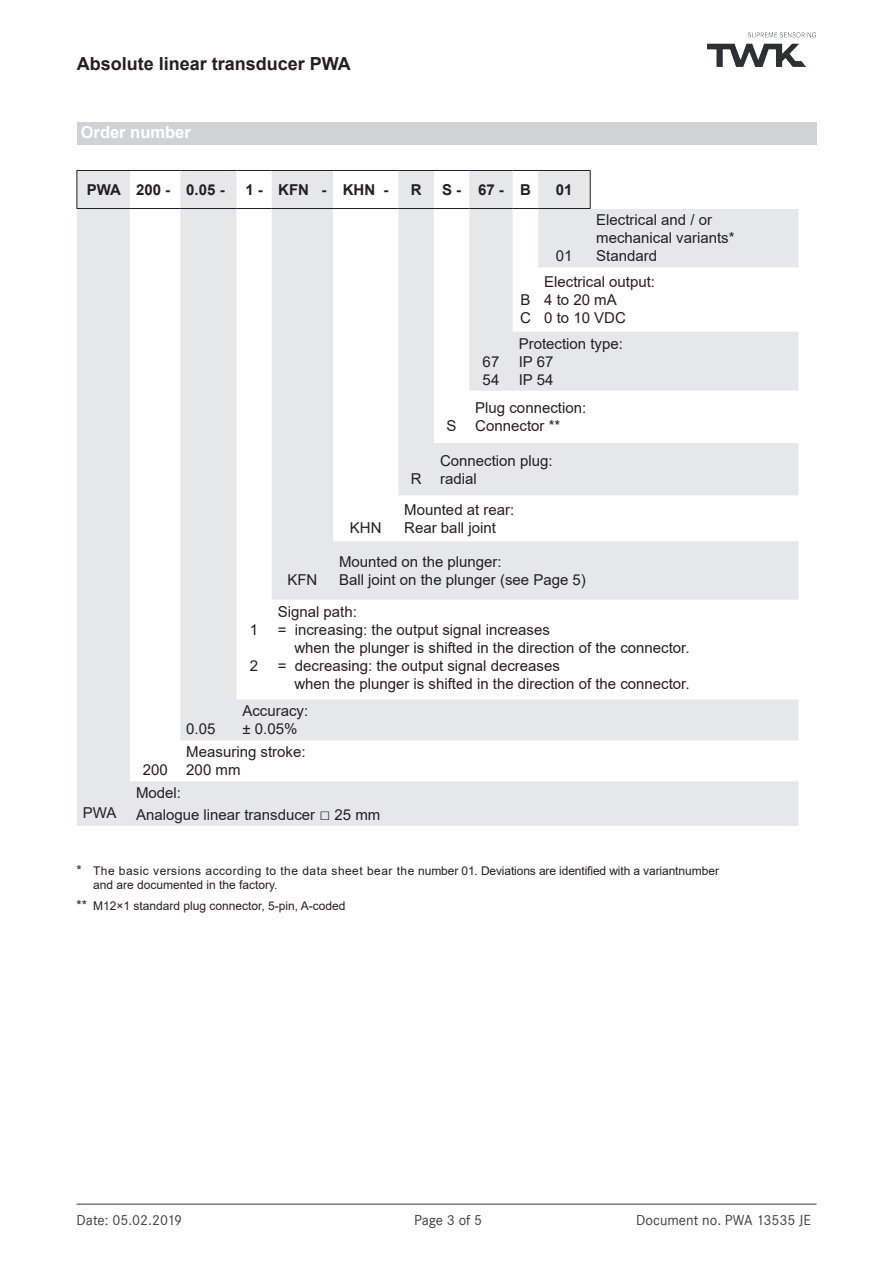
<style>
.page{position:relative;width:893px;height:1263px;background:#fff}
.page>*{position:absolute;margin:0;border:0;box-sizing:border-box;transform-origin:0 0}
.t1{font:700 18px "Arial";color:#231f20}
.t2{font:700 16.5px "Arial";color:#fff}
.t3{font:15px/18px "Arial";color:#231f20}
.t4{font:15px "Corporate S";color:#3e3e3f}
.t5{font:700 15px "Arial";color:#231f20}
.t6{font:12px/14.4px "Arial";color:#231f20}
.s1{font-size:18px}
.s2{font-size:13.5px}
</style>
<div class="page">
<hr style="left:77px;top:1203px;width:739px;height:2px;background:#7c7f81">
<img style="left:707px;top:33px;width:108px;height:33px">
<svg style="left:77px;top:171px;width:721px;height:655px;fill:#e6e7e9"></svg>
<div style="left:590px;top:170px;width:208px;height:38px;background:#fff"></div>
<hr style="left:77px;top:170px;width:53px;height:1px;background:#231f20">
<hr style="left:77px;top:171px;width:1px;height:37px;background:#231f20">
<hr style="left:130px;top:170px;width:50px;height:1px;background:#231f20">
<hr style="left:180px;top:170px;width:56px;height:1px;background:#231f20">
<hr style="left:236px;top:170px;width:36px;height:1px;background:#231f20">
<hr style="left:272px;top:170px;width:61px;height:1px;background:#231f20">
<hr style="left:333px;top:170px;width:65px;height:1px;background:#231f20">
<hr style="left:398px;top:170px;width:36px;height:1px;background:#231f20">
<hr style="left:434px;top:170px;width:35px;height:1px;background:#231f20">
<hr style="left:469px;top:170px;width:44px;height:1px;background:#231f20">
<svg style="left:513px;top:170px;width:25px;height:1px"></svg>
<hr style="left:538px;top:170px;width:53px;height:1px;background:#231f20">
<hr style="left:590px;top:171px;width:1px;height:37px;background:#231f20">
<hr style="left:77px;top:208px;width:53px;height:1px;background:#231f20">
<hr style="left:130px;top:208px;width:50px;height:1px;background:#231f20">
<hr style="left:180px;top:208px;width:56px;height:1px;background:#231f20">
<hr style="left:236px;top:208px;width:36px;height:1px;background:#231f20">
<hr style="left:272px;top:208px;width:61px;height:1px;background:#231f20">
<hr style="left:333px;top:208px;width:65px;height:1px;background:#231f20">
<hr style="left:398px;top:208px;width:36px;height:1px;background:#231f20">
<hr style="left:434px;top:208px;width:35px;height:1px;background:#231f20">
<hr style="left:469px;top:208px;width:44px;height:1px;background:#231f20">
<svg style="left:513px;top:208px;width:25px;height:1px"></svg>
<hr style="left:538px;top:208px;width:53px;height:1px;background:#231f20">
<div style="left:77px;top:122px;width:739px;height:23px;background:#d1d2d4"></div>
<p class="t1" style="left:77px;top:51px;width:276px">Absolute linear transducer PWA</p>
<p class="t2" style="left:81px;top:121px;width:112px">Order number</p>
<p class="t5" style="left:87px;top:179px;width:139px">PWA 200 - 0.05 -</p>
<p class="t5" style="left:245px;top:179px;width:145px">1 - KFN - KHN -</p>
<p class="t5" style="left:411px;top:179px;width:12px">R</p>
<p class="t5" style="left:442px;top:179px;width:90px">S -67 -B</p>
<p class="t5" style="left:556px;top:179px;width:18px">01</p>
<p class="t3" style="left:556px;top:247px;width:18px">01</p>
<p class="t3" style="left:596px;top:211px;width:140px">Electrical and / or mechanical variants*<br>Standard</p>
<p class="t3" style="left:83px;top:804px;width:35px">PWA</p>
<p class="t3" style="left:143px;top:761px;width:27px">200</p>
<p class="t3" style="left:186px;top:720px;width:31px">0.05</p>
<p class="t3" style="left:250px;top:620px;width:10px">1</p>
<p class="t3" style="left:250px;top:656px;width:10px">2</p>
<p class="t3" style="left:287px;top:570px;width:31px">KFN</p>
<p class="t3" style="left:350px;top:518px;width:33px">KHN</p>
<p class="t3" style="left:411px;top:469px;width:12px">R</p>
<p class="t3" style="left:447px;top:417px;width:12px">S</p>
<p class="t3" style="left:483px;top:352px;width:18px">67<br>54</p>
<p class="t3" style="left:520px;top:291px;width:12px">B<br>C</p>
<p class="t3" style="left:544px;top:273px;width:112px">Electrical output:<br>4 to 20 mA<br>0 to 10 VDC</p>
<p class="t3" style="left:519px;top:334px;width:106px">Protection type:<br>IP 67<br>IP 54</p>
<p class="t3" style="left:475px;top:399px;width:112px">Plug connection:<br>Connector **</p>
<p class="t3" style="left:440px;top:451px;width:114px">Connection plug: radial</p>
<p class="t3" style="left:404px;top:500px;width:112px">Mounted at rear:<br>Rear ball joint</p>
<p class="t3" style="left:339px;top:552px;width:248px">Mounted on the plunger:<br>Ball joint on the plunger (see Page 5)</p>
<p class="t3" style="left:278px;top:602px;width:81px">Signal path:</p>
<p class="t3" style="left:278px;top:620px;width:274px">= increasing: the output signal increases</p>
<p class="t3" style="left:294px;top:638px;width:397px">when the plunger is shifted in the direction of the connector.</p>
<p class="t3" style="left:278px;top:656px;width:284px">= decreasing: the output signal decreases</p>
<p class="t3" style="left:294px;top:674px;width:397px">when the plunger is shifted in the direction of the connector.</p>
<p class="t3" style="left:242px;top:702px;width:67px">Accuracy: ± 0.05%</p>
<p class="t3" style="left:186px;top:743px;width:121px">Measuring stroke:<br>200 mm</p>
<p class="t3" style="left:136px;top:782px;width:246px;line-height:21.6px">Model:<br>Analogue linear transducer <span class="s1">□</span> 25 mm</p>
<p class="t6" style="left:93px;top:863px;width:628px;text-indent:-16px"><span class="s2">*</span> The basic versions according to the data sheet bear the number 01. Deviations are identified with a variantnumber and are documented in the factory.</p>
<p class="t6" style="left:77px;top:898px;width:271px"><span class="s2">**</span> M12×1 standard plug connector, 5-pin, A-coded</p>
<p class="t4" style="left:77px;top:1211px;width:107px">Date: 05.02.2019</p>
<p class="t4" style="left:414px;top:1211px;width:70px">Page 3 of 5</p>
<p class="t4" style="left:636px;top:1211px;width:176px">Document no. PWA 13535 JE</p>
</div>
